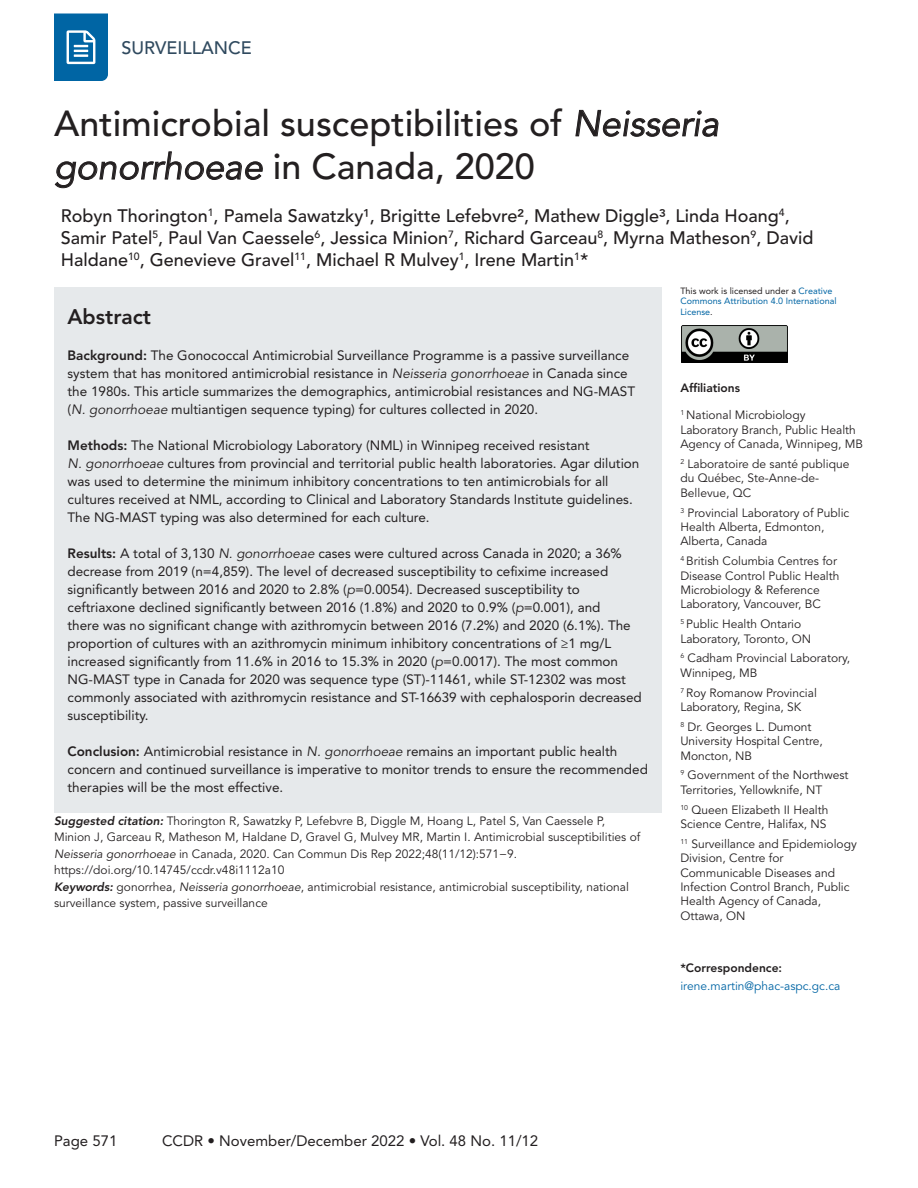
<style>
.page{position:relative;width:918px;height:1188px;background:#fff}
.page>*{position:absolute;margin:0;border:0;box-sizing:border-box;transform-origin:0 0}
.A_-_H2{font:500 36px/43.2px "Avenir LT Std";color:#231f20}
.A_-_H3{font:800 21px "Avenir LT Std";color:#231f20}
.A_-_Names{font:500 18px/21.6px "Avenir LT Std";color:#231f20}
.t1{font:500 18px "Avenir LT Std";color:#304a5f}
.t2{font:15px "Avenir LT Std";color:#231f20}
.A_-_Body{font:13.5px/18px "Avenir LT Std";color:#231f20}
.A_-_Sidebar{font:12px/14.4px "Avenir LT Std";color:#231f20}
.A_-_Suggested_Citati{font:12px/16.5px "Avenir LT Std";color:#231f20}
.A_-_Sidebar_Corresp{font:12px/18px "Avenir LT Std";color:#0065a4}
.A_-_Sidebar_Header{font:800 12px "Avenir LT Std";color:#231f20}
.A_-_Table_Figure_-_F{font:9px/10.5px "Avenir LT Std";color:#0065a4}
.s1{font-weight:400;font-style:italic}
.s2{font-weight:800}
.s3{font-style:italic}
.s4{color:#231f20}
.s5{font-weight:800;font-style:italic}
.s6{font-weight:800;color:#231f20}
</style>
<div class="page">
<svg style="left:54px;top:14px;width:54px;height:67px;background:#1d76ae"></svg>
<div style="left:54px;top:287px;width:608px;height:526px;background:#e6e9eb"></div>
<img style="left:682px;top:325px;width:105px;height:37px">
<h3 class="t1" style="left:122px;top:37px;width:132px">SURVEILLANCE</h3>
<p class="A_-_H2" style="left:54px;top:103px;width:667px">Antimicrobial susceptibilities of <span class="s1">Neisseria gonorrhoeae</span> in Canada, 2020</p>
<p class="A_-_Names" style="left:61px;top:206px;width:754px">Robyn Thorington<sup>1</sup>, Pamela Sawatzky¹, Brigitte Lefebvre², Mathew Diggle³, Linda Hoang<sup>4</sup>,<br>Samir Patel<sup>5</sup>, Paul Van Caessele<sup>6</sup>, Jessica Minion<sup>7</sup>, Richard Garceau<sup>8</sup>, Myrna Matheson<sup>9</sup>, David<br>Haldane<sup>10</sup>, Genevieve Gravel<sup>11</sup>, Michael R Mulvey<sup>1</sup>, Irene Martin<sup>1</sup>*</p>
<p class="A_-_H3" style="left:68px;top:304px;width:85px">Abstract</p>
<p class="A_-_Body" style="left:68px;top:346px;width:569px"><span class="s2">Background:</span> The Gonococcal Antimicrobial Surveillance Programme is a passive surveillance system that has monitored antimicrobial resistance in <span class="s3">Neisseria gonorrhoeae</span> in Canada since the 1980s. This article summarizes the demographics, antimicrobial resistances and NG-MAST (<span class="s3">N. gonorrhoeae</span> multiantigen sequence typing) for cultures collected in 2020.</p>
<p class="A_-_Body" style="left:68px;top:436px;width:573px"><span class="s2">Methods:</span> The National Microbiology Laboratory (NML) in Winnipeg received resistant<br><span class="s3">N. gonorrhoeae</span> cultures from provincial and territorial public health laboratories. Agar dilution was used to determine the minimum inhibitory concentrations to ten antimicrobials for all cultures received at NML, according to Clinical and Laboratory Standards Institute guidelines.<br>The NG-MAST typing was also determined for each culture.</p>
<p class="A_-_Body" style="left:68px;top:544px;width:576px"><span class="s2">Results:</span> A total of 3,130 <span class="s3">N. gonorrhoeae</span> cases were cultured across Canada in 2020; a 36% decrease from 2019 (n=4,859). The level of decreased susceptibility to cefixime increased significantly between 2016 and 2020 to 2.8% (<span class="s3">p</span>=0.0054). Decreased susceptibility to ceftriaxone declined significantly between 2016 (1.8%) and 2020 to 0.9% (<span class="s3">p</span>=0.001), and<br>there was no significant change with azithromycin between 2016 (7.2%) and 2020 (6.1%). The proportion of cultures with an azithromycin minimum inhibitory concentrations of ≥1 mg/L increased significantly from 11.6% in 2016 to 15.3% in 2020 (<span class="s3">p</span>=0.0017). The most common NG-MAST type in Canada for 2020 was sequence type (ST)-11461, while ST-12302 was most commonly associated with azithromycin resistance and ST-16639 with cephalosporin decreased susceptibility.</p>
<p class="A_-_Body" style="left:68px;top:742px;width:582px"><span class="s2">Conclusion:</span> Antimicrobial resistance in <span class="s3">N. gonorrhoeae</span> remains an important public health concern and continued surveillance is imperative to monitor trends to ensure the recommended therapies will be the most effective.</p>
<p class="A_-_Table_Figure_-_F" style="left:680px;top:286px;width:158px"><span class="s4">This work is licensed under a</span> Creative<br>Commons Attribution 4.0 International<br>License<span class="s4">.</span></p>
<p class="A_-_Sidebar_Header" style="left:680px;top:380px;width:61px">Affiliations</p>
<p class="A_-_Sidebar" style="left:680px;top:408px;width:184px"><sup>1</sup> National Microbiology<br>Laboratory Branch, Public Health<br>Agency of Canada, Winnipeg, MB</p>
<p class="A_-_Sidebar" style="left:680px;top:457px;width:170px"><sup>2</sup> Laboratoire de santé publique du Québec, Ste-Anne-de-<br>Bellevue, QC</p>
<p class="A_-_Sidebar" style="left:680px;top:506px;width:170px"><sup>3</sup> Provincial Laboratory of Public<br>Health Alberta, Edmonton,<br>Alberta, Canada</p>
<p class="A_-_Sidebar" style="left:680px;top:554px;width:161px"><sup>4</sup> British Columbia Centres for<br>Disease Control Public Health<br>Microbiology &amp; Reference<br>Laboratory, Vancouver, BC</p>
<p class="A_-_Sidebar" style="left:680px;top:617px;width:132px"><sup>5</sup> Public Health Ontario<br>Laboratory, Toronto, ON</p>
<p class="A_-_Sidebar" style="left:680px;top:651px;width:171px"><sup>6</sup> Cadham Provincial Laboratory,<br>Winnipeg, MB</p>
<p class="A_-_Sidebar" style="left:680px;top:686px;width:138px"><sup>7</sup> Roy Romanow Provincial<br>Laboratory, Regina, SK</p>
<p class="A_-_Sidebar" style="left:680px;top:720px;width:144px"><sup>8</sup> Dr. Georges L. Dumont<br>University Hospital Centre,<br>Moncton, NB</p>
<p class="A_-_Sidebar" style="left:680px;top:768px;width:170px"><sup>9</sup> Government of the Northwest<br>Territories, Yellowknife, NT</p>
<p class="A_-_Sidebar" style="left:680px;top:803px;width:150px"><sup>10</sup> Queen Elizabeth II Health<br>Science Centre, Halifax, NS</p>
<p class="A_-_Sidebar" style="left:680px;top:837px;width:178px"><sup>11</sup> Surveillance and Epidemiology<br>Division, Centre for<br>Communicable Diseases and<br>Infection Control Branch, Public<br>Health Agency of Canada,<br>Ottawa, ON</p>
<p class="A_-_Suggested_Citati" style="left:54px;top:813px;width:588px"><span class="s5">Suggested citation:</span> Thorington R, Sawatzky P, Lefebvre B, Diggle M, Hoang L, Patel S, Van Caessele P, Minion J, Garceau R, Matheson M, Haldane D, Gravel G, Mulvey MR, Martin I. Antimicrobial susceptibilities of <span class="s3">Neisseria gonorrhoeae</span> in Canada, 2020. Can Commun Dis Rep 2022;48(11/12):571−9. https://doi.org/10.14745/ccdr.v48i1112a10</p>
<p class="A_-_Suggested_Citati" style="left:54px;top:879px;width:576px"><span class="s5">Keywords:</span> gonorrhea, <span class="s3">Neisseria gonorrhoeae</span>, antimicrobial resistance, antimicrobial susceptibility, national surveillance system, passive surveillance</p>
<p class="t2" style="left:54px;top:1133px;width:65px">Page 571</p>
<p class="t2" style="left:162px;top:1133px;width:378px">CCDR • November/December 2022 • Vol. 48 No. 11/12</p>
<p class="A_-_Sidebar_Corresp" style="left:680px;top:959px;width:162px"><span class="s6">*Correspondence: </span>irene.martin@phac-aspc.gc.ca</p>
</div>
